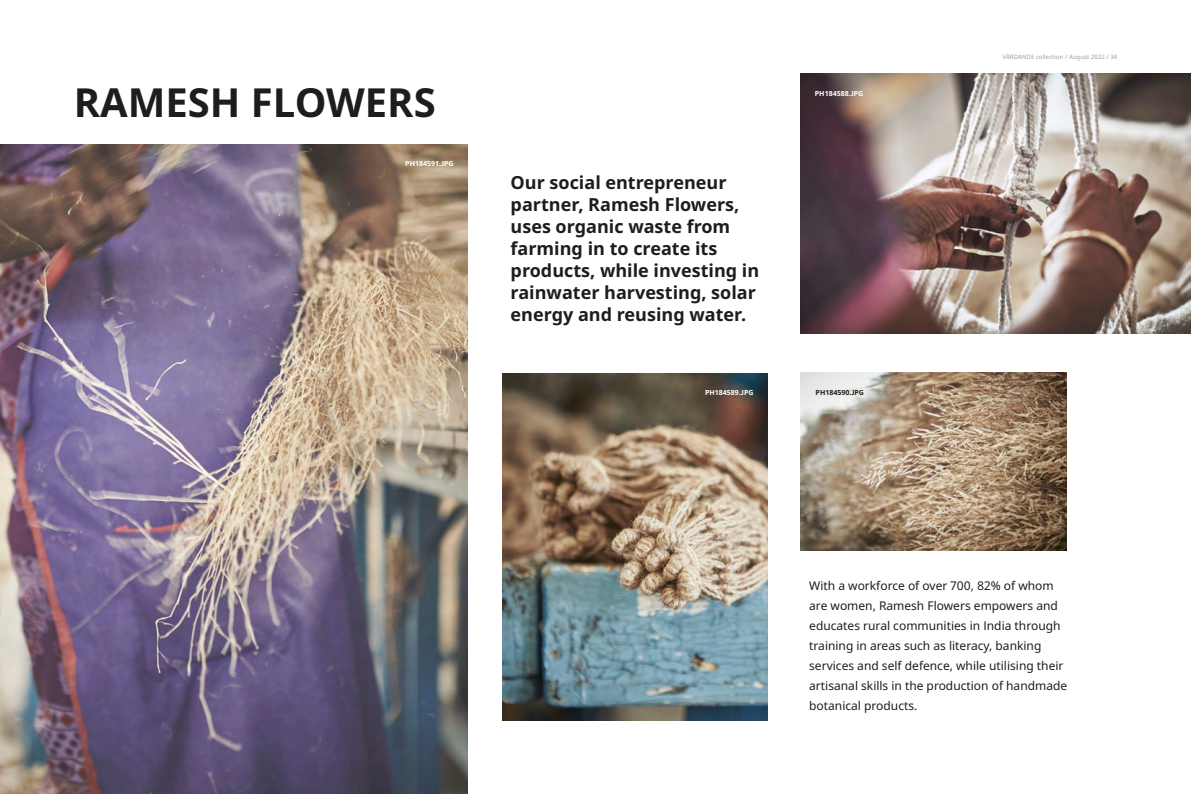
<style>
.page{position:relative;width:1191px;height:794px;background:#fff}
.page>*{position:absolute;margin:0;border:0;box-sizing:border-box;transform-origin:0 0}
.t1{font:700 40px "Noto IKEA Latin";color:#1d1d1b}
.t2{font:700 18px/22px "Noto IKEA Latin";color:#1d1d1b}
.t3{font:12px/20px "Noto IKEA Latin";color:#1d1d1b}
.t4{font:700 7px "Noto IKEA Latin";color:#fff}
.t5{font:700 7px "Noto IKEA Latin";color:#1d1d1b}
.t6{font:6px "Noto IKEA Latin";letter-spacing:.01em;color:#9d9d9c}
</style>
<div class="page">
<img style="left:800px;top:74px;width:390px;height:260px">
<img style="left:800px;top:373px;width:266px;height:177px">
<img style="left:0;top:145px;width:468px;height:649px">
<img style="left:502px;top:373px;width:265px;height:347px">
<h1 class="t1" style="left:74px;top:74px;width:363px">RAMESH FLOWERS</h1>
<p class="t4" style="left:405px;top:159px;width:50px">PH184591.jpg</p>
<h2 class="t2" style="left:510px;top:171px;width:250px">Our social entrepreneur partner, Ramesh Flowers, uses organic waste from farming in to create its products, while investing in rainwater harvesting, solar energy and reusing water.</h2>
<p class="t4" style="left:815px;top:88px;width:50px">PH184588.jpg</p>
<p class="t4" style="left:705px;top:388px;width:50px">PH184589.jpg</p>
<p class="t5" style="left:815px;top:387px;width:50px">PH184590.jpg</p>
<p class="t6" style="left:1002px;top:53px;width:116px">VÅRDANDE collection / August 2022 / 34</p>
<p class="t3" style="left:809px;top:575px;width:259px">With a workforce of over 700, 82% of whom are women, Ramesh Flowers empowers and educates rural communities in India through training in areas such as literacy, banking services and self defence, while utilising their artisanal skills in the production of handmade botanical products.</p>
</div>
